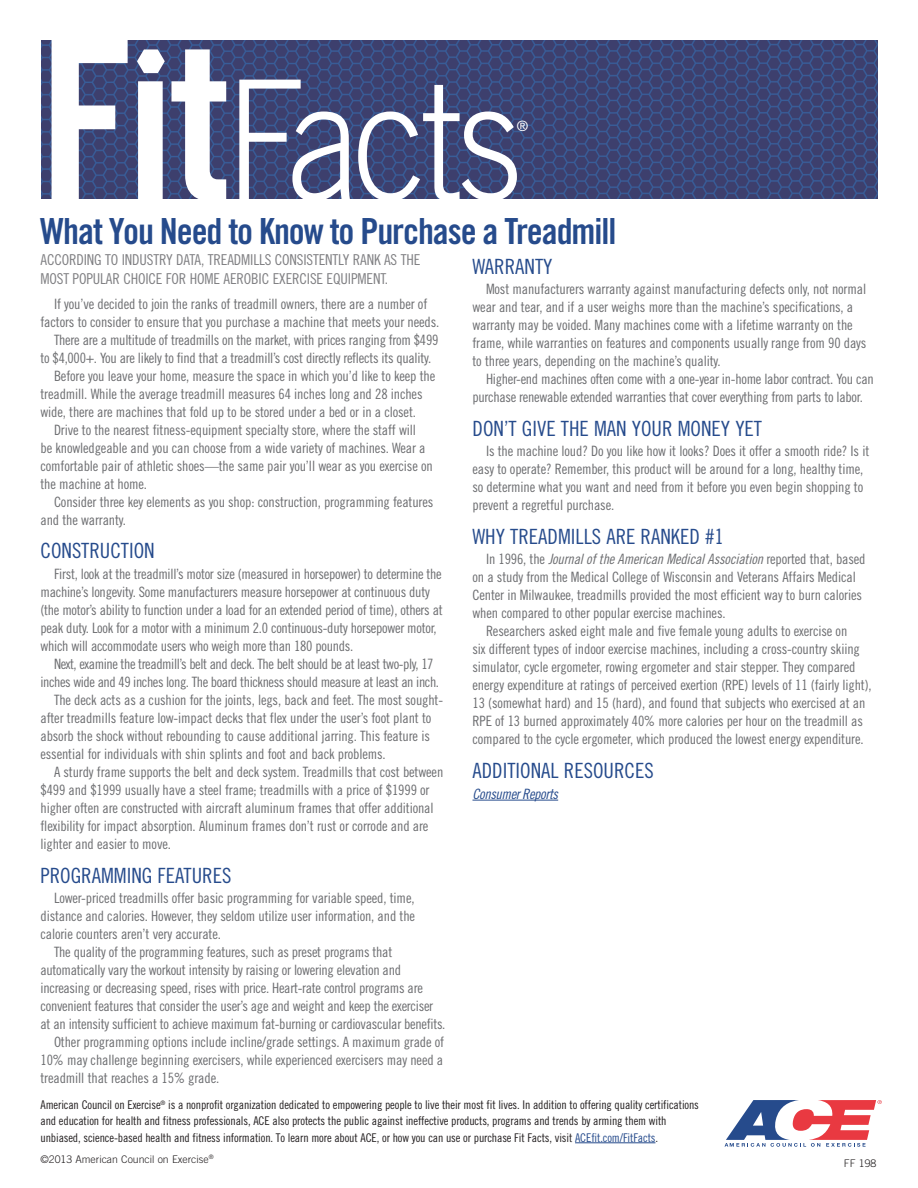
<style>
.page{position:relative;width:918px;height:1188px;background:#fff}
.page>*{position:absolute;margin:0;border:0;box-sizing:border-box;transform-origin:0 0}
.New_head{font:36px "Trade Gothic Bold Cond Twenty";letter-spacing:-.03em;color:#264b8c}
.New_subhead{font:21px "Trade Gothic Cond Eighteen";color:#264b8c}
.Lead_in{font:15px/19.5px "Trade Gothic Cond Eighteen";letter-spacing:-.01em;color:#808083}
.New_body{font:14.25px/18px "Trade Gothic Cond Eighteen";letter-spacing:-.01em;color:#6c6d70}
.New_body-2{font:14.25px/18px "Trade Gothic Cond Eighteen";letter-spacing:-.03em;color:#6c6d70;text-align:center}
.New_Resources{font:14.25px "Trade Gothic Cond Eighteen Obl";letter-spacing:-.025em;color:#264b8c}
.t1{font:14.25px "Trade Gothic Cond Eighteen";color:#fff}
.t2{font:12px/16.5px "Trade Gothic Cond Eighteen";letter-spacing:-.01em;color:#231f20}
.t3{font:300 10.5px "Trade Gothic";color:#231f20}
.s1{font-family:"Trade Gothic Cond Eighteen Obl"}
.s2{color:#264b8c}
</style>
<div class="page">
<img style="left:41px;top:41px;width:837px;height:157px">
<hr style="left:575px;top:1143px;width:80px;height:1px;background:#264b8c">
<svg style="left:725px;top:1100px;width:157px;height:47px"></svg>
<svg style="left:52px;top:40px;width:465px;height:159px"></svg>
<hr style="left:472px;top:800px;width:86px;height:1px;background:#264b8c">
<p class="t1" style="left:517px;top:117px;width:13px">®</p>
<p class="New_head" style="left:40px;top:209px;width:578px">What You Need to Know to Purchase a Treadmill</p>
<p class="Lead_in" style="left:40px;top:250px;width:381px">ACCORDING TO INDUSTRY DATA, TREADMILLS CONSISTENTLY RANK AS THE<br>MOST POPULAR CHOICE FOR HOME AEROBIC EXERCISE EQUIPMENT.</p>
<p class="New_subhead" style="left:472px;top:254px;width:82px">WARRANTY</p>
<p class="New_body" style="left:472px;top:280px;width:395px;text-indent:14px">Most manufacturers warranty against manufacturing defects only, not normal wear and tear, and if a user weighs more than the machine’s specifications, a warranty may be voided. Many machines come with a lifetime warranty on the frame, while warranties on features and components usually range from 90 days to three years, depending on the machine’s quality.</p>
<p class="New_body" style="left:472px;top:370px;width:403px;text-indent:14px">Higher-end machines often come with a one-year in-home labor contract. You can purchase renewable extended warranties that cover everything from parts to labor.</p>
<p class="New_subhead" style="left:472px;top:416px;width:291px">DON’T GIVE THE MAN YOUR MONEY YET</p>
<p class="New_body" style="left:472px;top:442px;width:398px;text-indent:14px">Is the machine loud? Do you like how it looks? Does it offer a smooth ride? Is it easy to operate? Remember, this product will be around for a long, healthy time, so determine what you want and need from it before you even begin shopping to prevent a regretful purchase.</p>
<p class="New_subhead" style="left:472px;top:524px;width:253px">WHY TREADMILLS ARE RANKED #1</p>
<p class="New_body" style="left:472px;top:550px;width:395px;text-indent:14px">In 1996, the <span class="s1">Journal of the American Medical Association</span> reported that, based on a study from the Medical College of Wisconsin and Veterans Affairs Medical Center in Milwaukee, treadmills provided the most efficient way to burn calories when compared to other popular exercise machines.</p>
<p class="New_body" style="left:472px;top:622px;width:401px;text-indent:14px">Researchers asked eight male and five female young adults to exercise on<br>six different types of indoor exercise machines, including a cross-country skiing simulator, cycle ergometer, rowing ergometer and stair stepper. They compared energy expenditure at ratings of perceived exertion (RPE) levels of 11 (fairly light), 13 (somewhat hard) and 15 (hard), and found that subjects who exercised at an RPE of 13 burned approximately 40% more calories per hour on the treadmill as compared to the cycle ergometer, which produced the lowest energy expenditure.</p>
<p class="New_subhead" style="left:472px;top:758px;width:183px">ADDITIONAL RESOURCES</p>
<p class="New_Resources" style="left:472px;top:785px;width:87px">Consumer Reports</p>
<p class="New_body" style="left:40px;top:294px;width:400px;text-align:center">If you’ve decided to join the ranks of treadmill owners, there are a number of factors to consider to ensure that you purchase a machine that meets your needs.</p>
<p class="New_body" style="left:40px;top:330px;width:399px;text-indent:14px">There are a multitude of treadmills on the market, with prices ranging from $499 to $4,000+. You are likely to find that a treadmill’s cost directly reflects its quality.</p>
<p class="New_body" style="left:40px;top:366px;width:396px;text-indent:14px">Before you leave your home, measure the space in which you’d like to keep the treadmill. While the average treadmill measures 64 inches long and 28 inches wide, there are machines that fold up to be stored under a bed or in a closet.</p>
<p class="New_body" style="left:40px;top:420px;width:394px;text-indent:14px">Drive to the nearest fitness-equipment specialty store, where the staff will<br>be knowledgeable and you can choose from a wide variety of machines. Wear a comfortable pair of athletic shoes—the same pair you’ll wear as you exercise on the machine at home.</p>
<p class="New_body" style="left:40px;top:492px;width:394px;text-indent:14px">Consider three key elements as you shop: construction, programming features and the warranty.</p>
<p class="New_subhead" style="left:40px;top:539px;width:116px">CONSTRUCTION</p>
<p class="New_body" style="left:40px;top:565px;width:404px;text-indent:14px">First, look at the treadmill’s motor size (measured in horsepower) to determine the machine’s longevity. Some manufacturers measure horsepower at continuous duty (the motor’s ability to function under a load for an extended period of time), others at peak duty. Look for a motor with a minimum 2.0 continuous-duty horsepower motor, which will accommodate users who weigh more than 180 pounds.</p>
<p class="New_body-2" style="left:40px;top:655px;width:400px">Next, examine the treadmill’s belt and deck. The belt should be at least two-ply, 17 inches wide and 49 inches long. The board thickness should measure at least an inch.</p>
<p class="New_body" style="left:40px;top:691px;width:404px;text-indent:14px">The deck acts as a cushion for the joints, legs, back and feet. The most sought&shy;after treadmills feature low-impact decks that flex under the user’s foot plant to absorb the shock without rebounding to cause additional jarring. This feature is essential for individuals with shin splints and foot and back problems.</p>
<p class="New_body" style="left:40px;top:763px;width:404px;text-indent:14px">A sturdy frame supports the belt and deck system. Treadmills that cost between $499 and $1999 usually have a steel frame; treadmills with a price of $1999 or higher often are constructed with aircraft aluminum frames that offer additional flexibility for impact absorption. Aluminum frames don’t rust or corrode and are lighter and easier to move.</p>
<p class="New_subhead" style="left:40px;top:863px;width:192px">PROGRAMMING FEATURES</p>
<p class="New_body" style="left:40px;top:889px;width:376px;text-align:justify;text-indent:14px">Lower-priced treadmills offer basic programming for variable speed, time, distance and calories. However, they seldom utilize user information, and the calorie counters aren’t very accurate.</p>
<p class="New_body" style="left:40px;top:943px;width:406px;text-indent:14px">The quality of the programming features, such as preset programs that automatically vary the workout intensity by raising or lowering elevation and increasing or decreasing speed, rises with price. Heart-rate control programs are convenient features that consider the user’s age and weight and keep the exerciser at an intensity sufficient to achieve maximum fat-burning or cardiovascular benefits.</p>
<p class="New_body" style="left:40px;top:1033px;width:405px;text-align:justify;text-indent:14px">Other programming options include incline/grade settings. A maximum grade of 10% may challenge beginning exercisers, while experienced exercisers may need a treadmill that reaches a 15% grade.</p>
<p class="t2" style="left:40px;top:1096px;width:660px">American Council on Exercise<sup>®</sup> is a nonprofit organization dedicated to empowering people to live their most fit lives. In addition to offering quality certifications and education for health and fitness professionals, ACE also protects the public against ineffective products, programs and trends by arming them with unbiased, science-based health and fitness information. To learn more about ACE, or how you can use or purchase Fit Facts, visit <span class="s2">ACEfit.com/FitFacts</span>.</p>
<p class="t3" style="left:40px;top:1153px;width:175px">©2013 American Council on Exercise<sup>®</sup></p>
<p class="t3" style="left:844px;top:1157px;width:34px">FF 198</p>
</div>
